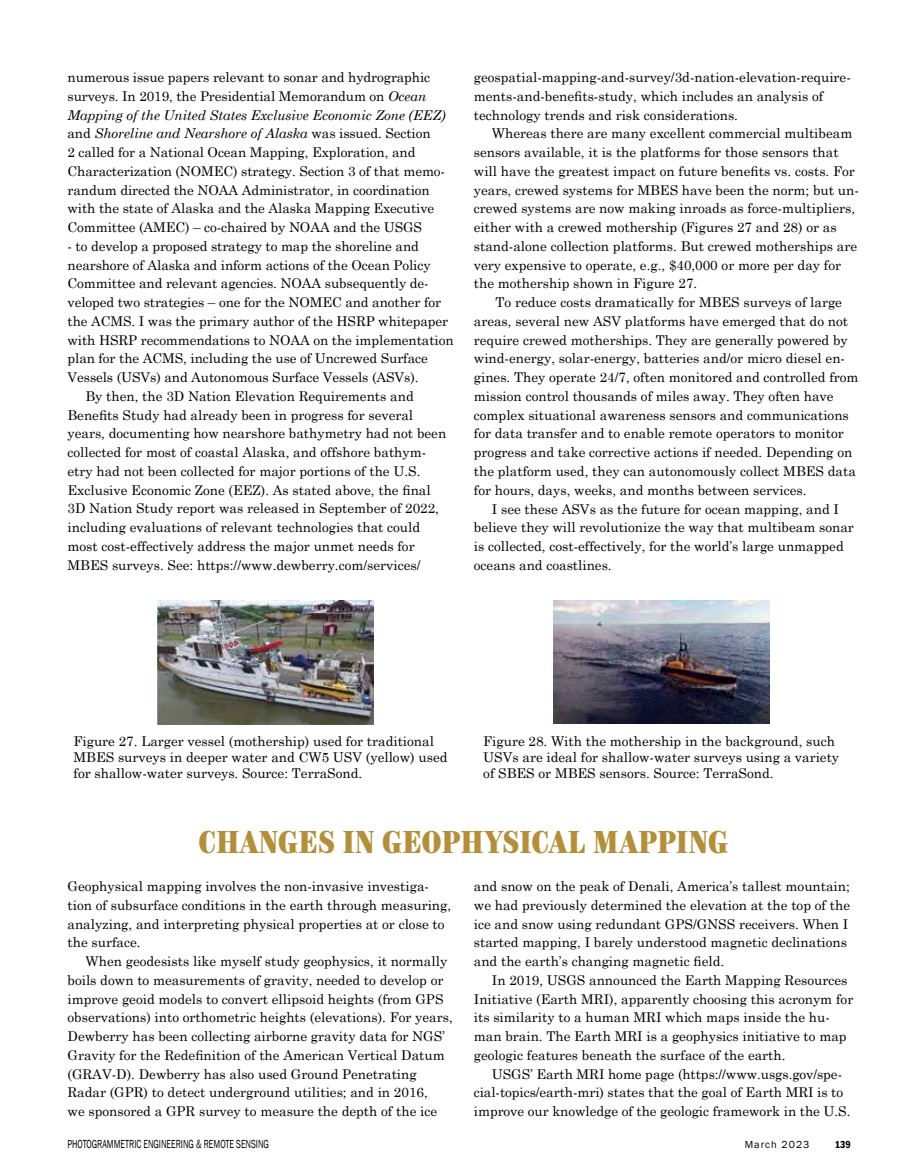
<style>
.page{position:relative;width:905px;height:1175px;background:#fff}
.page>*{position:absolute;margin:0;border:0;box-sizing:border-box;transform-origin:0 0}
.t1{font:27px "Brim Narrow Face";color:#b48f37}
.t2{font:13.5px/18.8px "Century Schoolbook";color:#000}
.t3{font:12px "Franklin Gothic";color:#000;scale:.7 1}
.t4{font:10.5px "Franklin Gothic";letter-spacing:.1em;color:#000}
.t5{font:10.5px "Franklin Gothic";color:#000}
.t6{font:600 condensed 10.5px "Franklin Gothic";color:#000}
.s1{font-style:italic}
</style>
<div class="page">
<img style="left:158px;top:600px;width:216px;height:124px">
<img style="left:554px;top:600px;width:216px;height:123px">
<p class="t2" style="left:68px;top:67px;width:380px">numerous issue papers relevant to sonar and hydrographic surveys. In 2019, the Presidential Memorandum on <span class="s1">Ocean Mapping of the United States Exclusive Economic Zone (EEZ) </span>and <span class="s1">Shoreline and Nearshore of Alaska</span> was issued. Section<br>2 called for a National Ocean Mapping, Exploration, and Characterization (NOMEC) strategy. Section 3 of that memo&shy;randum directed the NOAA Administrator, in coordination with the state of Alaska and the Alaska Mapping Executive Committee (AMEC) – co-chaired by NOAA and the USGS</p>
<p class="t2" style="left:68px;top:235px;width:353px">- to develop a proposed strategy to map the shoreline and</p>
<p class="t2" style="left:68px;top:254px;width:364px">nearshore of Alaska and inform actions of the Ocean Policy</p>
<p class="t2" style="left:68px;top:273px;width:363px">Committee and relevant agencies. NOAA subsequently de-</p>
<p class="t2" style="left:68px;top:292px;width:375px">veloped two strategies – one for the NOMEC and another for</p>
<p class="t2" style="left:68px;top:310px;width:382px">the ACMS. I was the primary author of the HSRP whitepaper</p>
<p class="t2" style="left:68px;top:329px;width:387px">with HSRP recommendations to NOAA on the implementation</p>
<p class="t2" style="left:68px;top:348px;width:362px">plan for the ACMS, including the use of Uncrewed Surface</p>
<p class="t2" style="left:68px;top:367px;width:352px">Vessels (USVs) and Autonomous Surface Vessels (ASVs).</p>
<p class="t2" style="left:85px;top:385px;width:330px">By then, the 3D Nation Elevation Requirements and</p>
<p class="t2" style="left:68px;top:404px;width:347px">Benefits Study had already been in progress for several</p>
<p class="t2" style="left:68px;top:423px;width:380px">years, documenting how nearshore bathymetry had not been</p>
<p class="t2" style="left:68px;top:442px;width:360px">collected for most of coastal Alaska, and offshore bathym-</p>
<p class="t2" style="left:68px;top:460px;width:354px">etry had not been collected for major portions of the U.S.</p>
<p class="t2" style="left:68px;top:479px;width:364px">Exclusive Economic Zone (EEZ). As stated above, the final</p>
<p class="t2" style="left:68px;top:498px;width:373px">3D Nation Study report was released in September of 2022,</p>
<p class="t2" style="left:68px;top:517px;width:354px">including evaluations of relevant technologies that could</p>
<p class="t2" style="left:68px;top:535px;width:348px">most cost-effectively address the major unmet needs for</p>
<p class="t2" style="left:68px;top:554px;width:354px">MBES surveys. See: https://www.dewberry.com/services/</p>
<p class="t2" style="left:474px;top:67px;width:378px">geospatial-mapping-and-survey/3d-nation-elevation-require&shy;ments-and-benefits-study, which includes an analysis of technology trends and risk considerations.</p>
<p class="t2" style="left:474px;top:123px;width:386px;text-indent:18px">Whereas there are many excellent commercial multibeam sensors available, it is the platforms for those sensors that will have the greatest impact on future benefits vs. costs. For years, crewed systems for MBES have been the norm; but un&shy;crewed systems are now making inroads as force-multipliers, either with a crewed mothership (Figures 27 and 28) or as stand-alone collection platforms. But crewed motherships are very expensive to operate, e.g., $40,000 or more per day for the mothership shown in Figure 27.</p>
<p class="t2" style="left:474px;top:292px;width:386px;text-indent:22px">To reduce costs dramatically for MBES surveys of large areas, several new ASV platforms have emerged that do not require crewed motherships. They are generally powered by wind-energy, solar-energy, batteries and/or micro diesel en&shy;gines. They operate 24/7, often monitored and controlled from mission control thousands of miles away. They often have complex situational awareness sensors and communications for data transfer and to enable remote operators to monitor progress and take corrective actions if needed. Depending on the platform used, they can autonomously collect MBES data for hours, days, weeks, and months between services.</p>
<p class="t2" style="left:474px;top:498px;width:381px;text-indent:18px">I see these ASVs as the future for ocean mapping, and I believe they will revolutionize the way that multibeam sonar is collected, cost-effectively, for the world’s large unmapped oceans and coastlines.</p>
<p class="t2" style="left:74px;top:732px;width:375px;line-height:16.2px">Figure 27. Larger vessel (mothership) used for traditional<br>MBES surveys in deeper water and CW5 USV (yellow) used for shallow-water surveys. Source: TerraSond.</p>
<p class="t2" style="left:483px;top:732px;width:357px;line-height:16.2px">Figure 28. With the mothership in the background, such<br>USVs are ideal for shallow-water surveys using a variety of SBES or MBES sensors. Source: TerraSond.</p>
<h1 class="t1" style="left:199px;top:824px;width:531px">CHANGES IN GEOPHYSICAL MAPPING</h1>
<p class="t2" style="left:68px;top:875px;width:385px">Geophysical mapping involves the non-invasive investiga&shy;tion of subsurface conditions in the earth through measuring, analyzing, and interpreting physical properties at or close to the surface.</p>
<p class="t2" style="left:68px;top:950px;width:387px;text-indent:18px">When geodesists like myself study geophysics, it normally boils down to measurements of gravity, needed to develop or improve geoid models to convert ellipsoid heights (from GPS observations) into orthometric heights (elevations). For years, Dewberry has been collecting airborne gravity data for NGS’ Gravity for the Redefinition of the American Vertical Datum (GRAV-D). Dewberry has also used Ground Penetrating Radar (GPR) to detect underground utilities; and in 2016,<br>we sponsored a GPR survey to measure the depth of the ice</p>
<p class="t2" style="left:474px;top:875px;width:378px">and snow on the peak of Denali, America’s tallest mountain; we had previously determined the elevation at the top of the ice and snow using redundant GPS/GNSS receivers. When I started mapping, I barely understood magnetic declinations and the earth’s changing magnetic field.</p>
<p class="t2" style="left:474px;top:969px;width:381px;text-indent:18px">In 2019, USGS announced the Earth Mapping Resources Initiative (Earth MRI), apparently choosing this acronym for its similarity to a human MRI which maps inside the hu&shy;man brain. The Earth MRI is a geophysics initiative to map geologic features beneath the surface of the earth.</p>
<p class="t2" style="left:474px;top:1063px;width:378px;text-indent:18px">USGS’ Earth MRI home page (https://www.usgs.gov/spe&shy;cial-topics/earth-mri) states that the goal of Earth MRI is to improve our knowledge of the geologic framework in the U.S.</p>
<p class="t3" style="left:69px;top:1135px;width:289px">PHOTOGRAMMETRIC ENGINEERING &amp; REMOTE SENSING</p>
<p class="t5" style="left:756px;top:1137px;width:57px">March 2023</p>
<p class="t6" style="left:836px;top:1136px;width:18px">139</p>
<p class="t3" style="left:68px;top:1136px;width:289px">PHOTOGRAMMETRIC ENGINEERING &amp; REMOTE SENSING</p>
<p class="t4" style="left:744px;top:1138px;width:66px">March 2023</p>
<p class="t6" style="left:834px;top:1137px;width:18px">139</p>
</div>
